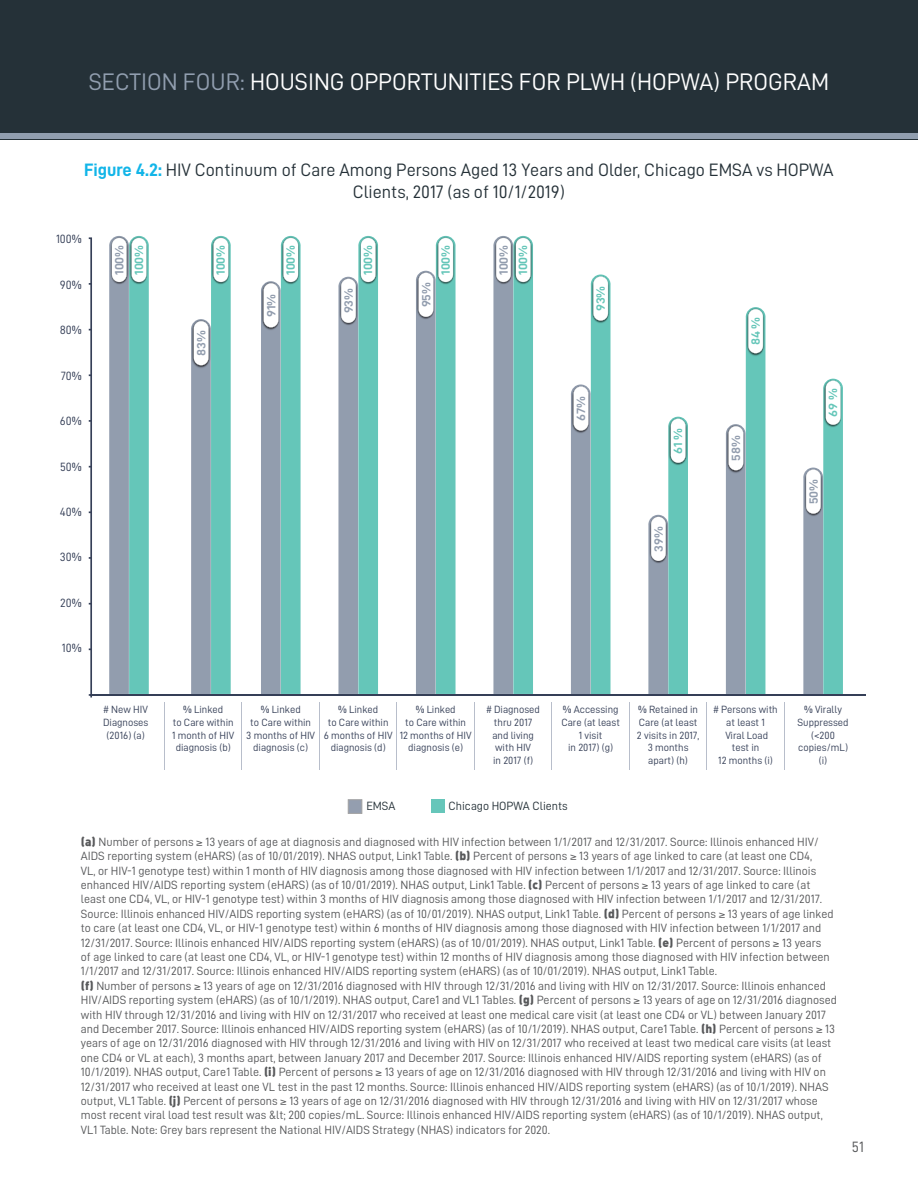
<style>
.page{position:relative;width:918px;height:1188px;background:#fff}
.page>*{position:absolute;margin:0;border:0;box-sizing:border-box;transform-origin:0 0}
.t1{font:24px "D DIN";color:#fff}
.Paragraph_Style_-_BO{font:18px/22.5px "D DIN";color:#253138;text-align:center}
.t2{font:15px "D DIN";color:#57585a}
.Paragraph_Style-_TEX{font:12px/14.4px "D DIN";color:#57585a}
.t3{font:12px "D DIN Exp Bold";color:#65c6b9}
.t4{font:12px "D DIN Exp Bold";color:#929dae}
.t5{font:12px "D DIN";color:#353f57}
.Paragraph_Style_-_BO-2{font:12px "D DIN";color:#253138}
.t6{font:10.5px/12.6px "D DIN";color:#353f57;text-align:center}
.t7{font:10.5px "D DIN Exp Bold";color:#929dae}
.s1{color:#919eaf}
.s2{font-family:"D DIN Bold";color:#12b5e8}
.s3{font-family:"DIN Black Alternate"}
</style>
<div class="page">
<div style="left:0;top:0;width:918px;height:139px;background:#253138"></div>
<div style="left:0;top:133px;width:918px;height:6px;background:#919eaf"></div>
<svg style="left:571px;top:275px;width:40px;height:419px"></svg>
<svg style="left:109px;top:236px;width:40px;height:458px;background:#89b9bb"></svg>
<svg style="left:493px;top:236px;width:40px;height:458px;background:#8ebcbe"></svg>
<svg style="left:191px;top:236px;width:40px;height:458px"></svg>
<svg style="left:261px;top:236px;width:40px;height:458px;background:#8abbbc"></svg>
<svg style="left:338px;top:236px;width:40px;height:458px;background:#93c1c2"></svg>
<svg style="left:416px;top:236px;width:40px;height:458px;background:#89babb"></svg>
<svg style="left:648px;top:417px;width:40px;height:277px"></svg>
<svg style="left:726px;top:307px;width:40px;height:387px"></svg>
<svg style="left:803px;top:379px;width:40px;height:315px"></svg>
<svg style="left:89px;top:237px;width:3px;height:461px"></svg>
<hr style="left:90px;top:694px;width:776px;height:2px;background:#353f57">
<hr style="left:164px;top:703px;width:1px;height:67px;background:#b8becb">
<hr style="left:242px;top:703px;width:1px;height:67px;background:#b8becb">
<hr style="left:319px;top:703px;width:1px;height:67px;background:#b8becb">
<hr style="left:397px;top:703px;width:1px;height:67px;background:#b8becb">
<hr style="left:474px;top:703px;width:1px;height:67px;background:#b8becb">
<hr style="left:552px;top:703px;width:1px;height:67px;background:#b8becb">
<hr style="left:629px;top:703px;width:1px;height:67px;background:#b8becb">
<hr style="left:706px;top:703px;width:1px;height:67px;background:#b8becb">
<hr style="left:784px;top:703px;width:1px;height:67px;background:#b8becb">
<div style="left:348px;top:800px;width:14px;height:14px;background:#949eaf;border:1px solid #a1a1a1"></div>
<div style="left:431px;top:799px;width:14px;height:14px;background:#66c6ba"></div>
<h1 class="t1" style="left:89px;top:68px;width:742px"><span class="s1">SECTION FOUR:</span> HOUSING OPPORTUNITIES FOR PLWH (HOPWA) PROGRAM</h1>
<p class="Paragraph_Style_-_BO" style="left:84px;top:158px;width:751px"><span class="s2">Figure 4.2:</span> HIV Continuum of Care Among Persons Aged 13 Years and Older, Chicago EMSA vs HOPWA<br>Clients, 2017 (as of 10/1/2019)</p>
<p class="t5" style="left:56px;top:233px;width:27px">100%</p>
<p class="t5" style="left:60px;top:278px;width:23px">90%</p>
<p class="t5" style="left:60px;top:324px;width:24px">80%</p>
<p class="t5" style="left:61px;top:369px;width:23px">70%</p>
<p class="t5" style="left:60px;top:414px;width:23px">60%</p>
<p class="t5" style="left:60px;top:460px;width:23px">50%</p>
<p class="t5" style="left:60px;top:505px;width:23px">40%</p>
<p class="t5" style="left:60px;top:551px;width:23px">30%</p>
<p class="t5" style="left:60px;top:596px;width:23px">20%</p>
<p class="t5" style="left:62px;top:642px;width:21px">10%</p>
<p class="t4" style="left:113px;top:275px;width:31px;rotate:-90deg">100%</p>
<p class="t3" style="left:132px;top:275px;width:31px;rotate:-90deg">100%</p>
<p class="t7" style="left:498px;top:268px;width:28px;rotate:-90deg">100%</p>
<p class="t3" style="left:214px;top:275px;width:31px;rotate:-90deg">100%</p>
<p class="t3" style="left:284px;top:275px;width:31px;rotate:-90deg">100%</p>
<p class="t3" style="left:362px;top:275px;width:31px;rotate:-90deg">100%</p>
<p class="t3" style="left:439px;top:275px;width:31px;rotate:-90deg">100%</p>
<p class="t4" style="left:497px;top:275px;width:31px;rotate:-90deg">10 %</p>
<p class="t3" style="left:517px;top:275px;width:31px;rotate:-90deg">100%</p>
<p class="t7" style="left:195px;top:352px;width:28px;rotate:-90deg">100%</p>
<p class="t4" style="left:195px;top:356px;width:27px;rotate:-90deg">83%</p>
<p class="t4" style="left:342px;top:313px;width:27px;rotate:-90deg">93%</p>
<p class="t7" style="left:420px;top:303px;width:28px;rotate:-90deg">100%</p>
<p class="t4" style="left:420px;top:307px;width:27px;rotate:-90deg">95%</p>
<p class="t4" style="left:265px;top:317px;width:25px;rotate:-90deg">91%</p>
<p class="t7" style="left:343px;top:309px;width:28px;rotate:-90deg">100%</p>
<p class="t7" style="left:265px;top:314px;width:28px;rotate:-90deg">100%</p>
<p class="t3" style="left:594px;top:311px;width:27px;rotate:-90deg">93%</p>
<p class="t7" style="left:575px;top:417px;width:28px;rotate:-90deg">100%</p>
<p class="t4" style="left:575px;top:421px;width:26px;rotate:-90deg">67%</p>
<p class="t3" style="left:671px;top:454px;width:27px;rotate:-90deg">61 %</p>
<p class="t7" style="left:653px;top:547px;width:28px;rotate:-90deg">100%</p>
<p class="t4" style="left:652px;top:552px;width:27px;rotate:-90deg">39%</p>
<p class="t3" style="left:749px;top:345px;width:30px;rotate:-90deg">84 %</p>
<p class="t7" style="left:730px;top:457px;width:28px;rotate:-90deg">100%</p>
<p class="t4" style="left:730px;top:461px;width:27px;rotate:-90deg">58%</p>
<p class="t3" style="left:826px;top:417px;width:30px;rotate:-90deg">69 %</p>
<p class="t7" style="left:808px;top:500px;width:28px;rotate:-90deg">100%</p>
<p class="t4" style="left:807px;top:504px;width:27px;rotate:-90deg">50%</p>
<p class="t6" style="left:103px;top:703px;width:47px"># New HIV<br>Diagnoses (2016) (a)</p>
<p class="t6" style="left:172px;top:703px;width:64px">% Linked<br>to Care within<br>1 month of HIV diagnosis (b)</p>
<p class="t6" style="left:246px;top:703px;width:70px">% Linked<br>to Care within<br>3 months of HIV diagnosis (c)</p>
<p class="t6" style="left:324px;top:703px;width:70px">% Linked<br>to Care within<br>6 months of HIV diagnosis (d)</p>
<p class="t6" style="left:400px;top:703px;width:73px">% Linked<br>to Care within<br>12 months of HIV diagnosis (e)</p>
<p class="t6" style="left:486px;top:703px;width:55px"># Diagnosed thru 2017 and living with HIV<br>in 2017 (f)</p>
<p class="t6" style="left:637px;top:703px;width:64px">% Retained in<br>Care (at least<br>2 visits in 2017,<br>3 months apart) (h)</p>
<p class="t6" style="left:713px;top:703px;width:66px"># Persons with at least 1<br>Viral Load<br>test in<br>12 months (i)</p>
<p class="t6" style="left:798px;top:703px;width:53px">% Virally<br>Suppressed (&lt;200 copies/mL) (i)</p>
<p class="t6" style="left:561px;top:703px;width:60px">% Accessing<br>Care (at least<br>1 visit<br>in 2017) (g)</p>
<p class="Paragraph_Style_-_BO-2" style="left:366px;top:800px;width:31px">EMSA</p>
<p class="Paragraph_Style_-_BO-2" style="left:449px;top:799px;width:121px">Chicago HOPWA Clients</p>
<p class="Paragraph_Style-_TEX" style="left:81px;top:834px;width:754px"><span class="s3">(a)</span> Number of persons ≥ 13 years of age at diagnosis and diagnosed with HIV infection between 1/1/2017 and 12/31/2017. Source: Illinois enhanced HIV/ AIDS reporting system (eHARS) (as of 10/01/2019). NHAS output, Link1 Table. <span class="s3">(b)</span> Percent of persons ≥ 13 years of age linked to care (at least one CD4,<br>VL, or HIV-1 genotype test) within 1 month of HIV diagnosis among those diagnosed with HIV infection between 1/1/2017 and 12/31/2017. Source: Illinois enhanced HIV/AIDS reporting system (eHARS) (as of 10/01/2019). NHAS output, Link1 Table. <span class="s3">(c)</span> Percent of persons ≥ 13 years of age linked to care (at least one CD4, VL, or HIV-1 genotype test) within 3 months of HIV diagnosis among those diagnosed with HIV infection between 1/1/2017 and 12/31/2017.<br>Source: Illinois enhanced HIV/AIDS reporting system (eHARS) (as of 10/01/2019). NHAS output, Link1 Table. <span class="s3">(d)</span> Percent of persons ≥ 13 years of age linked to care (at least one CD4, VL, or HIV-1 genotype test) within 6 months of HIV diagnosis among those diagnosed with HIV infection between 1/1/2017 and 12/31/2017. Source: Illinois enhanced HIV/AIDS reporting system (eHARS) (as of 10/01/2019). NHAS output, Link1 Table. <span class="s3">(e)</span> Percent of persons ≥ 13 years of age linked to care (at least one CD4, VL, or HIV-1 genotype test) within 12 months of HIV diagnosis among those diagnosed with HIV infection between 1/1/2017 and 12/31/2017. Source: Illinois enhanced HIV/AIDS reporting system (eHARS) (as of 10/01/2019). NHAS output, Link1 Table.</p>
<p class="Paragraph_Style-_TEX" style="left:81px;top:978px;width:758px"><span class="s3">(f)</span> Number of persons ≥ 13 years of age on 12/31/2016 diagnosed with HIV through 12/31/2016 and living with HIV on 12/31/2017. Source: Illinois enhanced HIV/AIDS reporting system (eHARS) (as of 10/1/2019). NHAS output, Care1 and VL1 Tables. <span class="s3">(g)</span> Percent of persons ≥ 13 years of age on 12/31/2016 diagnosed with HIV through 12/31/2016 and living with HIV on 12/31/2017 who received at least one medical care visit (at least one CD4 or VL) between January 2017 and December 2017. Source: Illinois enhanced HIV/AIDS reporting system (eHARS) (as of 10/1/2019). NHAS output, Care1 Table. <span class="s3">(h)</span> Percent of persons ≥ 13 years of age on 12/31/2016 diagnosed with HIV through 12/31/2016 and living with HIV on 12/31/2017 who received at least two medical care visits (at least one CD4 or VL at each), 3 months apart, between January 2017 and December 2017. Source: Illinois enhanced HIV/AIDS reporting system (eHARS) (as of 10/1/2019). NHAS output, Care1 Table. <span class="s3">(i)</span> Percent of persons ≥ 13 years of age on 12/31/2016 diagnosed with HIV through 12/31/2016 and living with HIV on 12/31/2017 who received at least one VL test in the past 12 months. Source: Illinois enhanced HIV/AIDS reporting system (eHARS) (as of 10/1/2019). NHAS output, VL1 Table. <span class="s3">(j)</span> Percent of persons ≥ 13 years of age on 12/31/2016 diagnosed with HIV through 12/31/2016 and living with HIV on 12/31/2017 whose most recent viral load test result was &amp;lt; 200 copies/mL. Source: Illinois enhanced HIV/AIDS reporting system (eHARS) (as of 10/1/2019). NHAS output, VL1 Table. Note: Grey bars represent the National HIV/AIDS Strategy (NHAS) indicators for 2020.</p>
<p class="t2" style="left:852px;top:1139px;width:14px">51</p>
</div>
